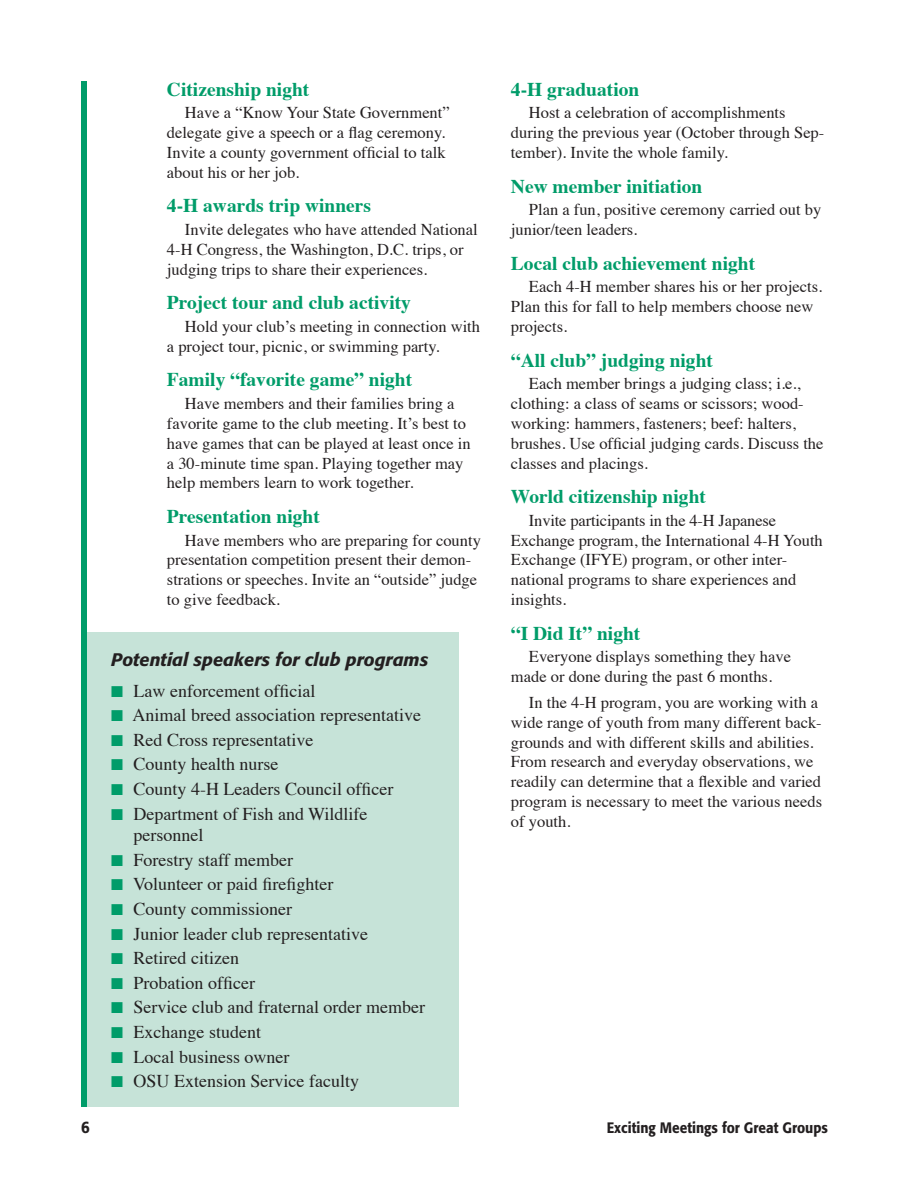
<style>
.page{position:relative;width:918px;height:1188px;background:#fff}
.page>*{position:absolute;margin:0;border:0;box-sizing:border-box;transform-origin:0 0}
.t1{font:700 19.5px "Times";color:#009c69}
.t2{font:18px/21.6px "Times";color:#231f20}
.t3{font:italic 500 18px "Formata";color:#231f20}
.t4{font:16.5px/19.8px "Times";color:#231f20}
.t5{font:500 16.5px "Formata";color:#231f20;scale:.9 1}
.t6{font:500 15px "Formata";color:#231f20;scale:.9 1}
.s1{color:#009c69}
</style>
<div class="page">
<div style="left:81px;top:81px;width:6px;height:1026px;background:#009c69"></div>
<div style="left:87px;top:632px;width:372px;height:475px;background:#c6e3d8"></div>
<p class="t1" style="left:167px;top:70px;width:144px">Citizenship night</p>
<p class="t4" style="left:167px;top:102px;width:284px;text-indent:18px">Have a “Know Your State Government” delegate give a speech or a flag ceremony.<br>Invite a county government official to talk about his or her job.</p>
<p class="t1" style="left:167px;top:187px;width:206px">4-H awards trip winners</p>
<p class="t4" style="left:167px;top:218px;width:312px;text-indent:18px">Invite delegates who have attended National<br>4‑H Congress, the Washington, D.C. trips, or judging trips to share their experiences.</p>
<p class="t1" style="left:167px;top:284px;width:246px">Project tour and club activity</p>
<p class="t4" style="left:167px;top:315px;width:315px;text-indent:18px">Hold your club’s meeting in connection with a project tour, picnic, or swimming party.</p>
<p class="t1" style="left:167px;top:361px;width:247px">Family “favorite game” night</p>
<p class="t4" style="left:167px;top:392px;width:305px;text-indent:18px">Have members and their families bring a favorite game to the club meeting. It’s best to have games that can be played at least once in a 30-minute time span. Playing together may help members learn to work together.</p>
<p class="t1" style="left:167px;top:498px;width:154px">Presentation night</p>
<p class="t4" style="left:167px;top:529px;width:315px;text-indent:18px">Have members who are preparing for county presentation competition present their demon&shy;strations or speeches. Invite an “outside” judge to give feedback.</p>
<p class="t3" style="left:111px;top:649px;width:319px">Potential speakers for club programs</p>
<p class="t2" style="left:111px;top:678px;width:206px"><span class="s1">■</span> Law enforcement official</p>
<p class="t2" style="left:111px;top:703px;width:311px"><span class="s1">■</span> Animal breed association representative</p>
<p class="t2" style="left:111px;top:727px;width:204px"><span class="s1">■</span> Red Cross representative</p>
<p class="t2" style="left:111px;top:752px;width:169px"><span class="s1">■</span> County health nurse</p>
<p class="t2" style="left:111px;top:777px;width:284px"><span class="s1">■</span> County 4-H Leaders Council officer</p>
<p class="t2" style="left:134px;top:801px;width:235px;text-indent:-23px"><span class="s1">■</span> Department of Fish and Wildlife personnel</p>
<p class="t2" style="left:111px;top:847px;width:184px"><span class="s1">■</span> Forestry staff member</p>
<p class="t2" style="left:111px;top:872px;width:224px"><span class="s1">■</span> Volunteer or paid firefighter</p>
<p class="t2" style="left:111px;top:897px;width:183px"><span class="s1">■</span> County commissioner</p>
<p class="t2" style="left:111px;top:921px;width:258px"><span class="s1">■</span> Junior leader club representative</p>
<p class="t2" style="left:111px;top:946px;width:129px"><span class="s1">■</span> Retired citizen</p>
<p class="t2" style="left:111px;top:970px;width:145px"><span class="s1">■</span> Probation officer</p>
<p class="t2" style="left:111px;top:995px;width:315px"><span class="s1">■</span> Service club and fraternal order member</p>
<p class="t2" style="left:111px;top:1020px;width:151px"><span class="s1">■</span> Exchange student</p>
<p class="t2" style="left:111px;top:1044px;width:180px"><span class="s1">■</span> Local business owner</p>
<p class="t2" style="left:111px;top:1069px;width:249px"><span class="s1">■</span> OSU Extension Service faculty</p>
<p class="t1" style="left:511px;top:70px;width:130px">4-H graduation</p>
<p class="t4" style="left:511px;top:102px;width:315px;text-indent:18px">Host a celebration of accomplishments during the previous year (October through Sep&shy;tember). Invite the whole family.</p>
<p class="t1" style="left:511px;top:167px;width:193px">New member initiation</p>
<p class="t4" style="left:511px;top:198px;width:312px;text-indent:18px">Plan a fun, positive ceremony carried out by junior/teen leaders.</p>
<p class="t1" style="left:511px;top:244px;width:246px">Local club achievement night</p>
<p class="t4" style="left:511px;top:276px;width:313px;text-indent:18px">Each 4-H member shares his or her projects.<br>Plan this for fall to help members choose new projects.</p>
<p class="t1" style="left:511px;top:341px;width:204px">“All club” judging night</p>
<p class="t4" style="left:511px;top:372px;width:314px;text-indent:18px">Each member brings a judging class; i.e., clothing: a class of seams or scissors; wood&shy;working: hammers, fasteners; beef: halters, brushes. Use official judging cards. Discuss the classes and placings.</p>
<p class="t1" style="left:511px;top:478px;width:197px">World citizenship night</p>
<p class="t4" style="left:511px;top:509px;width:313px;text-indent:18px">Invite participants in the 4-H Japanese Exchange program, the International 4-H Youth Exchange (IFYE) program, or other inter&shy;national programs to share experiences and insights.</p>
<p class="t1" style="left:511px;top:614px;width:131px">“I Did It” night</p>
<p class="t4" style="left:511px;top:645px;width:282px;text-indent:18px">Everyone displays something they have made or done during the past 6 months.</p>
<p class="t4" style="left:511px;top:691px;width:313px;text-indent:18px">In the 4-H program, you are working with a wide range of youth from many different back&shy;grounds and with different skills and abilities.<br>From research and everyday observations, we readily can determine that a flexible and varied program is necessary to meet the various needs of youth.</p>
<p class="t5" style="left:81px;top:1117px;width:11px">6</p>
<p class="t6" style="left:607px;top:1118px;width:247px">Exciting Meetings for Great Groups</p>
</div>
